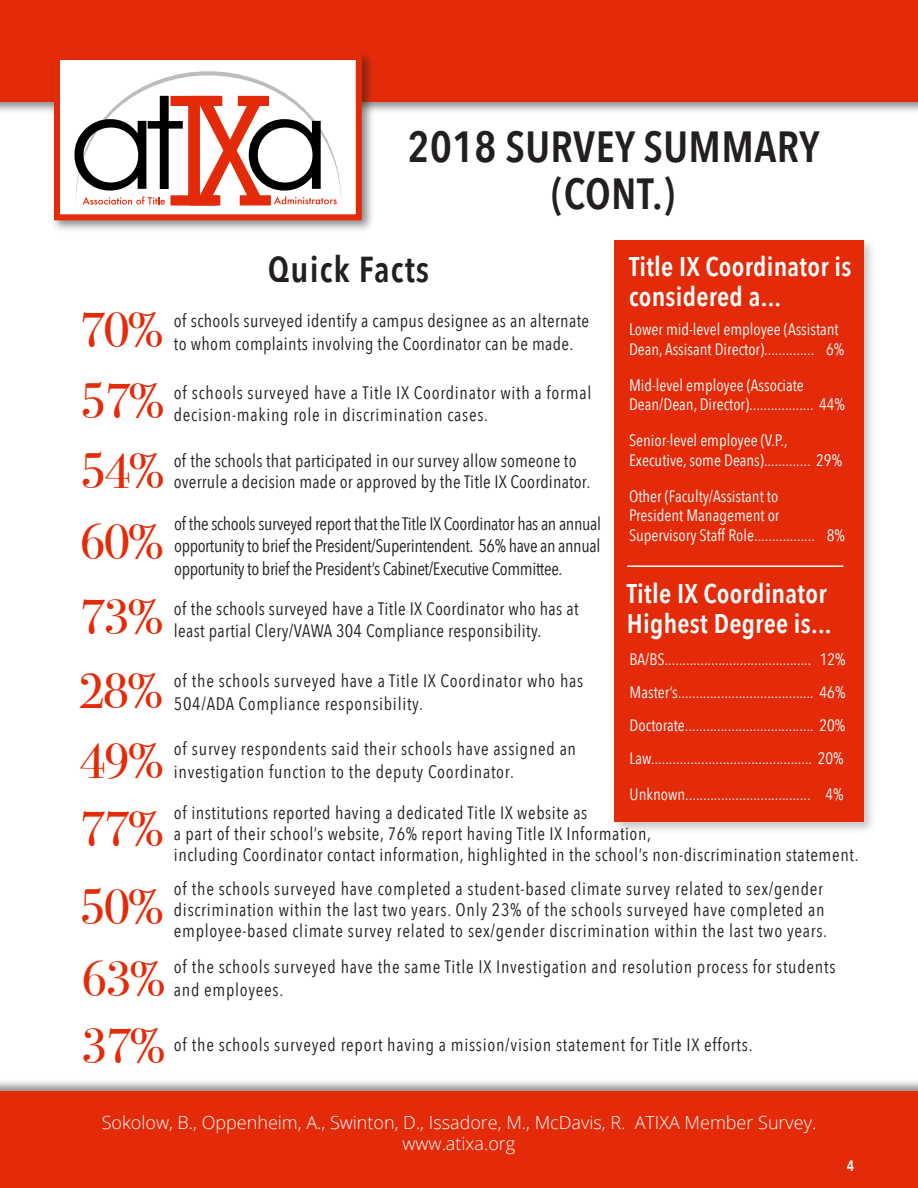
<style>
.page{position:relative;width:918px;height:1188px;background:#fff}
.page>*{position:absolute;margin:0;border:0;box-sizing:border-box;transform-origin:0 0}
.t1{font:49.5px "Bodoni Svty Two ITCTT";letter-spacing:-.04em;color:#e42b09}
.t2{font:600 43.5px/46.5px "Avenir Next Condensed";letter-spacing:.01em;color:#231f20;text-align:center}
.t3{font:600 36px "Avenir Next Condensed";letter-spacing:.03em;color:#231f20}
.t4{font:600 27px/30px "Avenir Next Condensed";letter-spacing:.01em;color:#fff}
.t5{font:18px/22.5px "Avenir Next Condensed";letter-spacing:.04em;color:#231f20}
.t6{font:18px/22.5px "Avenir Next Condensed";letter-spacing:.02em;color:#231f20}
.t7{font:18px/21px "Avenir Next Condensed";letter-spacing:.01em;color:#231f20}
.t8{font:300 18px/21.6px "Open Sans";color:#fff;text-align:center}
.t9{font:16.5px/19.5px "Avenir Next Condensed";color:#fff}
.t10{font:600 15px "Avenir Next Condensed";color:#fff}
</style>
<div class="page">
<div style="left:0;top:0;width:918px;height:115px;background:#231f20;opacity:.51"></div>
<div style="left:0;top:0;width:918px;height:102px;background:#e42b09"></div>
<div style="left:51px;top:51px;width:324px;height:182px;background:#231f20;opacity:.51"></div>
<div style="left:57px;top:57px;width:302px;height:160px;background:#fff"></div>
<svg style="left:74px;top:71px;width:267px;height:135px"></svg>
<div style="left:54px;top:54px;width:308px;height:166px;border:6px solid #e42b09"></div>
<div style="left:0;top:1078px;width:918px;height:110px;background:#231f20;opacity:.51"></div>
<div style="left:0;top:1091px;width:918px;height:97px;background:#e42b09"></div>
<div style="left:611px;top:237px;width:266px;height:598px;background:#231f20;opacity:.25"></div>
<div style="left:615px;top:240px;width:249px;height:582px;background:#e42b09"></div>
<hr style="left:627px;top:565px;width:216px;height:2px;background:#fff">
<h2 class="t2" style="left:408px;top:122px;width:413px">2018 SURVEY SUMMARY (CONT.)</h2>
<h3 class="t4" style="left:629px;top:250px;width:224px">Title IX Coordinator is considered a...</h3>
<p class="t9" style="left:629px;top:319px;width:217px">Lower mid-level employee (Assistant<br>Dean, Assisant Director).............. 6%</p>
<p class="t9" style="left:629px;top:374px;width:217px">Mid-level employee (Associate<br>Dean/Dean, Director).................. 44%</p>
<p class="t9" style="left:629px;top:430px;width:215px">Senior-level employee (V.P.,<br>Executive, some Deans)............. 29%</p>
<p class="t9" style="left:629px;top:485px;width:217px">Other (Faculty/Assistant to<br>President Management or<br>Supervisory Staff Role................. 8%</p>
<h3 class="t4" style="left:627px;top:577px;width:206px">Title IX Coordinator<br>Highest Degree is...</h3>
<p class="t9" style="left:630px;top:642px;width:217px;line-height:33px;text-align:justify">BA/BS......................................... 12% Master’s...................................... 46% Doctorate.................................... 20% Law............................................. 20%</p>
<p class="t9" style="left:630px;top:784px;width:215px">Unknown................................... 4%</p>
<h3 class="t3" style="left:268px;top:238px;width:163px">Quick Facts</h3>
<h1 class="t1" style="left:79px;top:289px;width:86px">70%</h1>
<p class="t6" style="left:174px;top:309px;width:417px">of schools surveyed identify a campus designee as an alternate to whom complaints involving the Coordinator can be made.</p>
<h1 class="t1" style="left:80px;top:361px;width:86px">57%</h1>
<p class="t5" style="left:174px;top:380px;width:419px">of schools surveyed have a Title IX Coordinator with a formal decision-making role in discrimination cases.</p>
<h1 class="t1" style="left:80px;top:431px;width:86px">54%</h1>
<p class="t7" style="left:174px;top:450px;width:418px">of the schools that participated in our survey allow someone to overrule a decision made or approved by the Title IX Coordinator.</p>
<h1 class="t1" style="left:80px;top:502px;width:86px">60%</h1>
<p class="t5" style="left:174px;top:511px;width:428px;text-align:justify">of the schools surveyed report that the Title IX Coordinator has an annual opportunity to brief the President/Superintendent. 56% have an annual opportunity to brief the President’s Cabinet/Executive Committee.</p>
<h1 class="t1" style="left:79px;top:577px;width:86px">73%</h1>
<p class="t6" style="left:174px;top:596px;width:406px">of the schools surveyed have a Title IX Coordinator who has at least partial Clery/VAWA 304 Compliance responsibility.</p>
<h1 class="t1" style="left:79px;top:651px;width:86px">28%</h1>
<p class="t5" style="left:174px;top:669px;width:411px">of the schools surveyed have a Title IX Coordinator who has<br>504/ADA Compliance responsibility.</p>
<h1 class="t1" style="left:80px;top:720px;width:86px">49%</h1>
<p class="t5" style="left:174px;top:737px;width:404px">of survey respondents said their schools have assigned an investigation function to the deputy Coordinator.</p>
<h1 class="t1" style="left:79px;top:788px;width:86px">77%</h1>
<p class="t5" style="left:174px;top:801px;width:686px;line-height:21px">of institutions reported having a dedicated Title IX website as<br>a part of their school’s website, 76% report having Title IX Information,<br>including Coordinator contact information, highlighted in the school’s non-discrimination statement.</p>
<h1 class="t1" style="left:80px;top:866px;width:86px">50%</h1>
<p class="t5" style="left:174px;top:878px;width:655px;line-height:21px">of the schools surveyed have completed a student-based climate survey related to sex/gender discrimination within the last two years. Only 23% of the schools surveyed have completed an employee-based climate survey related to sex/gender discrimination within the last two years.</p>
<h1 class="t1" style="left:81px;top:938px;width:86px">63%</h1>
<p class="t5" style="left:174px;top:955px;width:663px">of the schools surveyed have the same Title IX Investigation and resolution process for students and employees.</p>
<h1 class="t1" style="left:81px;top:1005px;width:86px">37%</h1>
<p class="t5" style="left:174px;top:1032px;width:580px">of the schools surveyed report having a mission/vision statement for Title IX efforts.</p>
<p class="t8" style="left:102px;top:1111px;width:716px">Sokolow, B., Oppenheim, A., Swinton, D., Issadore, M., McDavis, R. ATIXA Member Survey. www.atixa.org</p>
<p class="t10" style="left:847px;top:1152px;width:9px">4</p>
</div>
